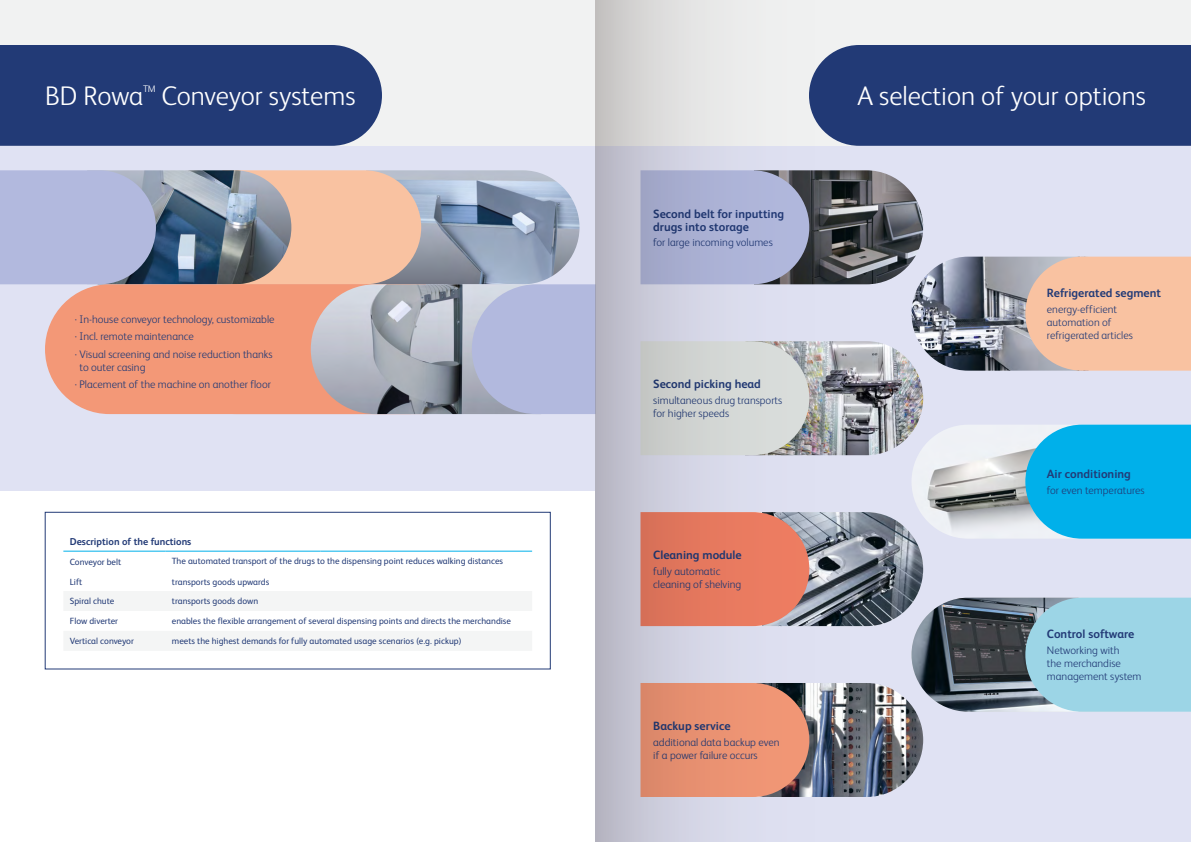
<style>
.page{position:relative;width:1191px;height:842px;background:#fff}
.page>*{position:absolute;margin:0;border:0;box-sizing:border-box;transform-origin:0 0}
.Subhead_3{font:300 27px "FS Albert Pro";color:#fff}
.Introductory_Text{font:700 12px/13px "FS Albert Pro";color:#223a76}
.Introductory_Text-2{font:300 11px/13px "FS Albert Pro";color:#223a76}
.Body_Header{font:700 10px "FS Albert Pro";color:#223a76}
.Subhead_3-2{font:300 9.6px "FS Albert Pro";color:#fff}
.Table_Numbers{font:9px "FS Albert Pro";color:#223a76}
</style>
<div class="page">
<svg style="left:64px;top:591px;width:468px;height:59px"></svg>
<hr style="left:63px;top:551px;width:102px;height:1px;background:#00b0ea">
<hr style="left:165px;top:551px;width:155px;height:1px;background:#00b0ea">
<hr style="left:320px;top:551px;width:212px;height:1px;background:#00b0ea">
<div style="left:45px;top:512px;width:505px;height:157px;border:1px solid #223a76"></div>
<div style="left:0;top:146px;width:595px;height:345px;background:#e0e2f3"></div>
<div style="left:0;top:0;width:1191px;height:146px;background:#f1f2f2"></div>
<div style="left:0;top:45px;width:382px;height:101px;background:#223a76"></div>
<img style="left:426px;top:170px;width:153px;height:114px">
<img style="left:156px;top:170px;width:16px;height:114px">
<svg style="left:0;top:170px;width:156px;height:114px;background:#acb4d7"></svg>
<svg style="left:45px;top:284px;width:127px;height:130px;background:#f0a084"></svg>
<svg style="left:172px;top:170px;width:254px;height:244px;background:#ce9f8d"></svg>
<img style="left:311px;top:284px;width:161px;height:130px">
<svg style="left:472px;top:284px;width:123px;height:130px;background:#b2b9db"></svg>
<img style="left:595px;top:0;width:596px;height:842px">
<p class="Subhead_3" style="left:45px;top:77px;width:100px">BD Rowa</p>
<p class="Subhead_3-2" style="left:143px;top:82px;width:14px">TM</p>
<p class="Subhead_3" style="left:162px;top:77px;width:195px">Conveyor systems</p>
<p class="Subhead_3" style="left:857px;top:77px;width:290px">A selection of your options</p>
<p class="Introductory_Text-2" style="left:75px;top:312px;width:201px">· In-house conveyor technology, customizable</p>
<p class="Introductory_Text-2" style="left:75px;top:329px;width:120px">· Incl. remote maintenance</p>
<p class="Introductory_Text-2" style="left:79px;top:347px;width:194px;text-indent:-5px">· Visual screening and noise reduction thanks to outer casing</p>
<p class="Introductory_Text-2" style="left:75px;top:377px;width:198px">· Placement of the machine on another floor</p>
<p class="Body_Header" style="left:70px;top:534px;width:123px">Description of the functions</p>
<p class="Table_Numbers" style="left:70px;top:555px;width:53px">Conveyor belt</p>
<p class="Table_Numbers" style="left:172px;top:555px;width:333px">The automated transport of the drugs to the dispensing point reduces walking distances</p>
<p class="Table_Numbers" style="left:70px;top:575px;width:14px">Lift</p>
<p class="Table_Numbers" style="left:172px;top:575px;width:99px">transports goods upwards</p>
<p class="Table_Numbers" style="left:70px;top:595px;width:46px">Spiral chute</p>
<p class="Table_Numbers" style="left:172px;top:594px;width:88px">transports goods down</p>
<p class="Table_Numbers" style="left:70px;top:615px;width:50px">Flow diverter</p>
<p class="Table_Numbers" style="left:172px;top:615px;width:341px">enables the flexible arrangement of several dispensing points and directs the merchandise</p>
<p class="Table_Numbers" style="left:70px;top:635px;width:65px">Vertical conveyor</p>
<p class="Table_Numbers" style="left:172px;top:635px;width:291px">meets the highest demands for fully automated usage scenarios (e.g. pickup)</p>
<p class="Introductory_Text" style="left:653px;top:206px;width:132px">Second belt for inputting drugs into storage</p>
<p class="Introductory_Text-2" style="left:653px;top:235px;width:121px">for large incoming volumes</p>
<p class="Introductory_Text" style="left:653px;top:377px;width:109px">Second picking head</p>
<p class="Introductory_Text-2" style="left:653px;top:393px;width:131px">simultaneous drug transports for higher speeds</p>
<p class="Introductory_Text" style="left:653px;top:548px;width:90px">Cleaning module</p>
<p class="Introductory_Text-2" style="left:653px;top:564px;width:90px">fully automatic cleaning of shelving</p>
<p class="Introductory_Text" style="left:653px;top:719px;width:79px">Backup service</p>
<p class="Introductory_Text-2" style="left:653px;top:735px;width:128px">additional data backup even if a power failure occurs</p>
<p class="Introductory_Text" style="left:1047px;top:286px;width:116px">Refrigerated segment</p>
<p class="Introductory_Text-2" style="left:1047px;top:302px;width:87px">energy-efficient automation of refrigerated articles</p>
<p class="Introductory_Text" style="left:1047px;top:467px;width:85px">Air conditioning</p>
<p class="Introductory_Text-2" style="left:1047px;top:483px;width:99px">for even temperatures</p>
<p class="Introductory_Text" style="left:1047px;top:627px;width:89px">Control software</p>
<p class="Introductory_Text-2" style="left:1047px;top:643px;width:96px">Networking with<br>the merchandise management system</p>
</div>
